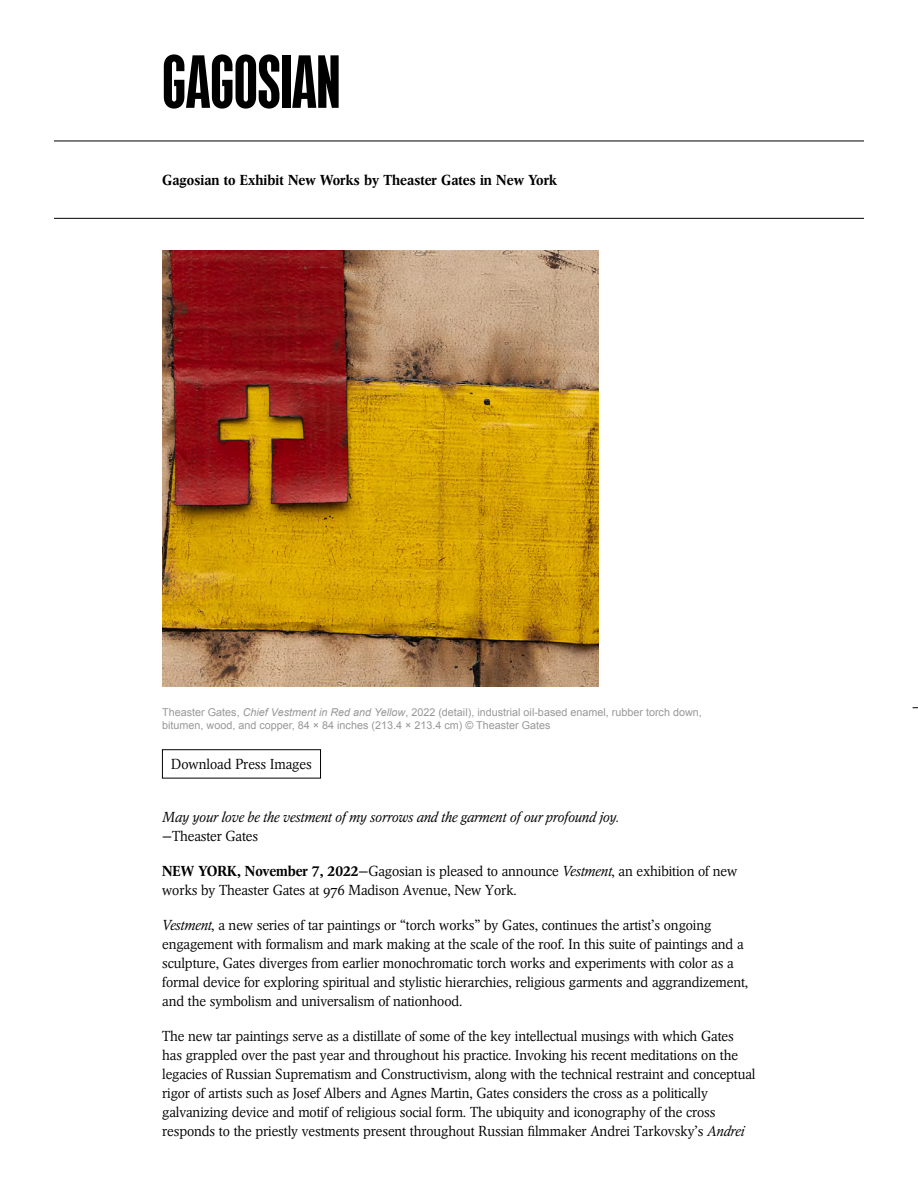
<style>
.page{position:relative;width:918px;height:1188px;background:#fff}
.page>*{position:absolute;margin:0;border:0;box-sizing:border-box;transform-origin:0 0}
.t1{font:75px "GAGOSIANHEADLINE";color:#000}
.t2{font:300 14.4px/19px "Arena New BQ";letter-spacing:-.005em;color:#000}
.t3{font:italic 300 14.4px "Arena New BQ";letter-spacing:-.005em;color:#000}
.t4{font:500 14.4px "Arena New BQ";letter-spacing:.005em;color:#000}
.t5{font:10.8px/12.9px "Arial";color:#989899}
.s1{font-style:italic}
.s2{font-weight:500}
</style>
<div class="page">
<hr style="left:54px;top:141px;width:810px;height:1px;background:#000">
<img style="left:163px;top:251px;width:436px;height:436px">
<hr style="left:54px;top:218px;width:810px;height:1px;background:#000">
<h1 class="t1" style="left:162px;top:50px;width:180px">GAGOSIAN</h1>
<p class="t4" style="left:162px;top:171px;width:396px">Gagosian to Exhibit New Works by Theaster Gates in New York</p>
<p class="t5" style="left:162px;top:706px;width:541px">Theaster Gates, <span class="s1">Chief Vestment in Red and Yellow</span>, 2022 (detail), industrial oil-based enamel, rubber torch down, bitumen, wood, and copper, 84 × 84 inches (213.4 × 213.4 cm) © Theaster Gates</p>
<p class="t2" style="left:171px;top:755px;width:142px">Download Press Images</p>
<p class="t3" style="left:162px;top:808px;width:458px">May your love be the vestment of my sorrows and the garment of our profound joy.</p>
<p class="t2" style="left:162px;top:826px;width:97px">—Theaster Gates</p>
<p class="t2" style="left:162px;top:861px;width:577px"><span class="s2">NEW YORK, November 7, 2022</span>—Gagosian is pleased to announce <span class="s1">Vestment</span>, an exhibition of new works by Theaster Gates at 976 Madison Avenue, New York.</p>
<p class="t2" style="left:162px;top:915px;width:587px"><span class="s1">Vestment</span>, a new series of tar paintings or “torch works” by Gates, continues the artist’s ongoing engagement with formalism and mark making at the scale of the roof. In this suite of paintings and a sculpture, Gates diverges from earlier monochromatic torch works and experiments with color as a formal device for exploring spiritual and stylistic hierarchies, religious garments and aggrandizement, and the symbolism and universalism of nationhood.</p>
<p class="t2" style="left:162px;top:1027px;width:595px">The new tar paintings serve as a distillate of some of the key intellectual musings with which Gates has grappled over the past year and throughout his practice. Invoking his recent meditations on the legacies of Russian Suprematism and Constructivism, along with the technical restraint and conceptual rigor of artists such as Josef Albers and Agnes Martin, Gates considers the cross as a politically galvanizing device and motif of religious social form. The ubiquity and iconography of the cross responds to the priestly vestments present throughout Russian filmmaker Andrei Tarkovsky’s <span class="s1">Andrei</span></p>
</div>
